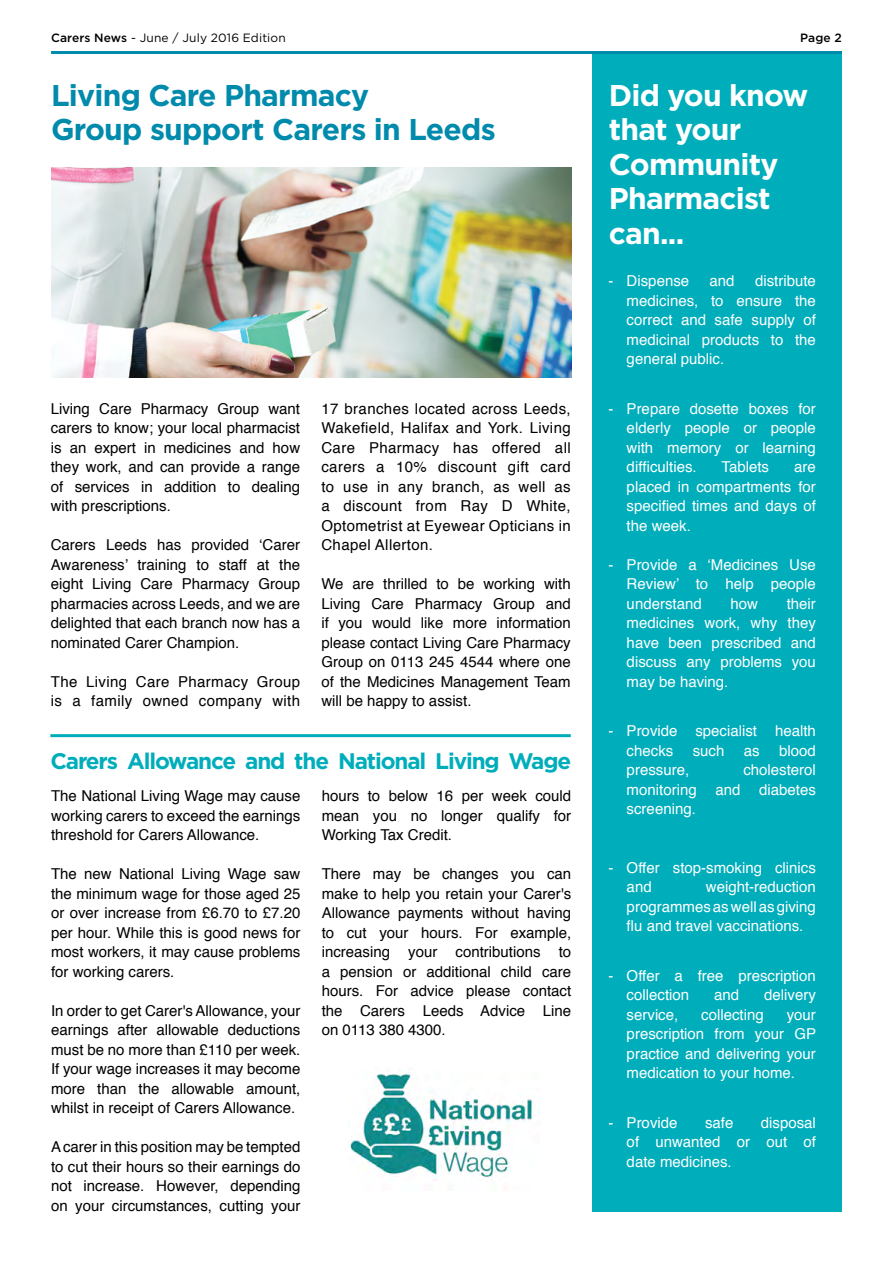
<style>
.page{position:relative;width:893px;height:1263px;background:#fff}
.page>*{position:absolute;margin:0;border:0;box-sizing:border-box;transform-origin:0 0}
.t1{font:700 30px/34.5px "Gotham";letter-spacing:-.025em;color:#008aab}
.t2{font:700 30px/34.5px "Gotham";letter-spacing:-.025em;color:#fff}
.t3{font:700 22.5px "Gotham";letter-spacing:-.05em;color:#00adbb}
.t4{font:15px/19.5px "Helvetica";color:#000;text-align:justify}
.t5{font:15px/19.5px "Helvetica";color:#fff;text-align:justify}
.t6{font:15px/19.5px "Helvetica";letter-spacing:.025em;color:#000}
.t7{font:12px "Gotham";letter-spacing:.01em;color:#000}
.t8{font:500 12px "Gotham";color:#000}
.s1{font-weight:500}
</style>
<div class="page">
<div style="left:592px;top:51px;width:250px;height:1161px;background:#00adbb"></div>
<hr style="left:51px;top:51px;width:791px;height:3px;background:#008aab">
<hr style="left:50px;top:734px;width:521px;height:3px;background:#00adbb">
<img style="left:51px;top:167px;width:520px;height:211px">
<img style="left:348px;top:1071px;width:192px;height:109px">
<p class="t7" style="left:51px;top:31px;width:236px"><span class="s1">Carers News</span> - June / July 2016 Edition</p>
<p class="t8" style="left:800px;top:31px;width:43px">Page 2</p>
<h1 class="t1" style="left:51px;top:77px;width:446px">Living Care Pharmacy<br>Group support Carers in Leeds</h1>
<h1 class="t2" style="left:609px;top:77px;width:201px">Did you know that your<br>Community<br>Pharmacist can...</h1>
<p class="t4" style="left:51px;top:399px;width:251px">Living Care Pharmacy Group want carers to know; your local pharmacist is an expert in medicines and how they work, and can provide a range of services in addition to dealing with prescriptions.</p>
<p class="t4" style="left:51px;top:536px;width:251px">Carers Leeds has provided ‘Carer Awareness’ training to staff at the eight Living Care Pharmacy Group pharmacies across Leeds, and we are delighted that each branch now has a nominated Carer Champion.</p>
<p class="t6" style="left:51px;top:672px;width:251px">The Living Care Pharmacy Group is a family owned company with</p>
<p class="t4" style="left:321px;top:399px;width:251px">17 branches located across Leeds, Wakefield, Halifax and York. Living Care Pharmacy has offered all carers a 10% discount gift card to use in any branch, as well as a discount from Ray D White, Optometrist at Eyewear Opticians in Chapel Allerton.</p>
<p class="t4" style="left:321px;top:575px;width:251px">We are thrilled to be working with Living Care Pharmacy Group and if you would like more information please contact Living Care Pharmacy Group on 0113 245 4544 where one of the Medicines Management Team will be happy to assist.</p>
<h2 class="t3" style="left:50px;top:747px;width:522px">Carers Allowance and the National Living Wage</h2>
<p class="t4" style="left:51px;top:786px;width:251px">The National Living Wage may cause working carers to exceed the earnings threshold for Carers Allowance.</p>
<p class="t4" style="left:51px;top:864px;width:251px">The new National Living Wage saw the minimum wage for those aged 25 or over increase from £6.70 to £7.20 per hour. While this is good news for most workers, it may cause problems for working carers.</p>
<p class="t4" style="left:51px;top:1001px;width:251px">In order to get Carer's Allowance, your earnings after allowable deductions must be no more than £110 per week.<br>If your wage increases it may become more than the allowable amount, whilst in receipt of Carers Allowance.</p>
<p class="t4" style="left:51px;top:1137px;width:251px">A carer in this position may be tempted to cut their hours so their earnings do not increase. However, depending on your circumstances, cutting your</p>
<p class="t4" style="left:322px;top:786px;width:251px">hours to below 16 per week could mean you no longer qualify for Working Tax Credit.</p>
<p class="t4" style="left:322px;top:864px;width:251px">There may be changes you can make to help you retain your Carer's Allowance payments without having to cut your hours. For example, increasing your contributions to a pension or additional child care hours. For advice please contact the Carers Leeds Advice Line on 0113 380 4300.</p>
<p class="t5" style="left:609px;top:272px;width:82px">- Dispense</p>
<p class="t5" style="left:710px;top:272px;width:27px">and</p>
<p class="t5" style="left:627px;top:272px;width:191px;text-indent:128px">distribute medicines, to ensure the correct and safe supply of medicinal products to the general public.</p>
<p class="t5" style="left:627px;top:399px;width:191px;text-indent:-18px">- Prepare dosette boxes for elderly people or people with memory or learning difficulties.</p>
<p class="t5" style="left:722px;top:458px;width:49px">Tablets</p>
<p class="t5" style="left:627px;top:458px;width:191px;text-indent:168px">are placed in compartments for specified times and days of the week.</p>
<p class="t5" style="left:627px;top:555px;width:191px;text-indent:-18px">- Provide a ‘Medicines Use Review’ to help people understand</p>
<p class="t5" style="left:627px;top:594px;width:191px;text-indent:160px">their medicines work, why they have been prescribed and discuss any problems you may be having.</p>
<p class="t5" style="left:627px;top:722px;width:191px;text-indent:-18px">- Provide specialist health checks</p>
<p class="t5" style="left:730px;top:594px;width:29px">how</p>
<p class="t5" style="left:693px;top:741px;width:33px">such</p>
<p class="t5" style="left:744px;top:741px;width:17px">as</p>
<p class="t5" style="left:779px;top:741px;width:38px">blood</p>
<p class="t5" style="left:627px;top:761px;width:64px">pressure,</p>
<p class="t5" style="left:743px;top:761px;width:74px">cholesterol</p>
<p class="t5" style="left:627px;top:780px;width:72px">monitoring</p>
<p class="t5" style="left:715px;top:780px;width:27px">and</p>
<p class="t5" style="left:759px;top:780px;width:58px">diabetes</p>
<p class="t5" style="left:627px;top:800px;width:71px">screening.</p>
<p class="t5" style="left:627px;top:858px;width:191px;text-indent:-18px">- Offer stop-smoking clinics and</p>
<p class="t5" style="left:627px;top:878px;width:191px;text-indent:79px">weight-reduction programmes as well as giving flu and travel vaccinations.</p>
<p class="t5" style="left:627px;top:966px;width:191px;text-indent:-18px">- Offer a free prescription collection</p>
<p class="t5" style="left:714px;top:986px;width:27px">and</p>
<p class="t5" style="left:764px;top:986px;width:53px">delivery</p>
<p class="t5" style="left:627px;top:1005px;width:53px">service,</p>
<p class="t5" style="left:701px;top:1005px;width:64px">collecting</p>
<p class="t5" style="left:627px;top:1005px;width:191px;text-indent:160px">your prescription from your GP practice and delivering your medication to your home.</p>
<p class="t5" style="left:609px;top:1113px;width:70px">- Provide</p>
<p class="t5" style="left:705px;top:1113px;width:30px">safe</p>
<p class="t5" style="left:627px;top:1113px;width:191px;text-indent:134px">disposal of unwanted or out of date medicines.</p>
</div>
